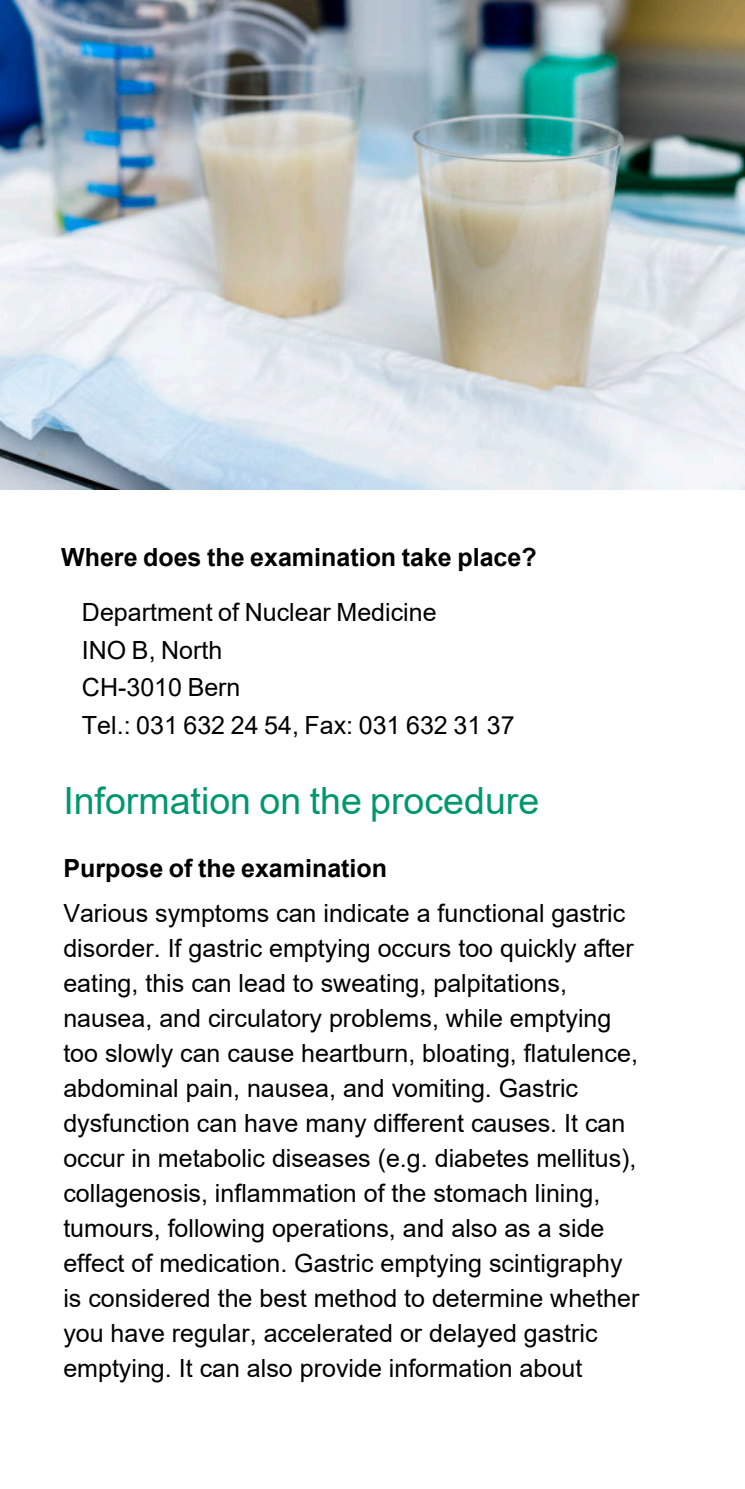
<style>
.page{position:relative;width:745px;height:1489px;background:#fff}
.page>*{position:absolute;margin:0;border:0;box-sizing:border-box;transform-origin:0 0}
.t1{font:37.5px "Arial";color:#00976f}
.t2{font:25px/35px "Arial";color:#000}
.t3{font:25px/37.5px "Arial";color:#000}
.t4{font:700 25px "Arial";color:#000}
</style>
<div class="page">
<img style="left:0;top:0;width:744px;height:490px">
<p class="t4" style="left:61px;top:540px;width:477px">Where does the examination take place?</p>
<p class="t3" style="left:82px;top:593px;width:434px">Department of Nuclear Medicine<br>INO B, North<br>CH-3010 Bern<br>Tel.: 031 632 24 54, Fax: 031 632 31 37</p>
<h1 class="t1" style="left:63px;top:775px;width:477px">Information on the procedure</h1>
<p class="t4" style="left:63px;top:850px;width:325px">Purpose of the examination</p>
<p class="t2" style="left:63px;top:895px;width:577px">Various symptoms can indicate a functional gastric disorder. If gastric emptying occurs too quickly after eating, this can lead to sweating, palpitations, nausea, and circulatory problems, while emptying too slowly can cause heartburn, bloating, flatulence, abdominal pain, nausea, and vomiting. Gastric dysfunction can have many different causes. It can occur in metabolic diseases (e.g. diabetes mellitus), collagenosis, inflammation of the stomach lining, tumours, following operations, and also as a side effect of medication. Gastric emptying scintigraphy is considered the best method to determine whether you have regular, accelerated or delayed gastric emptying. It can also provide information about</p>
</div>
